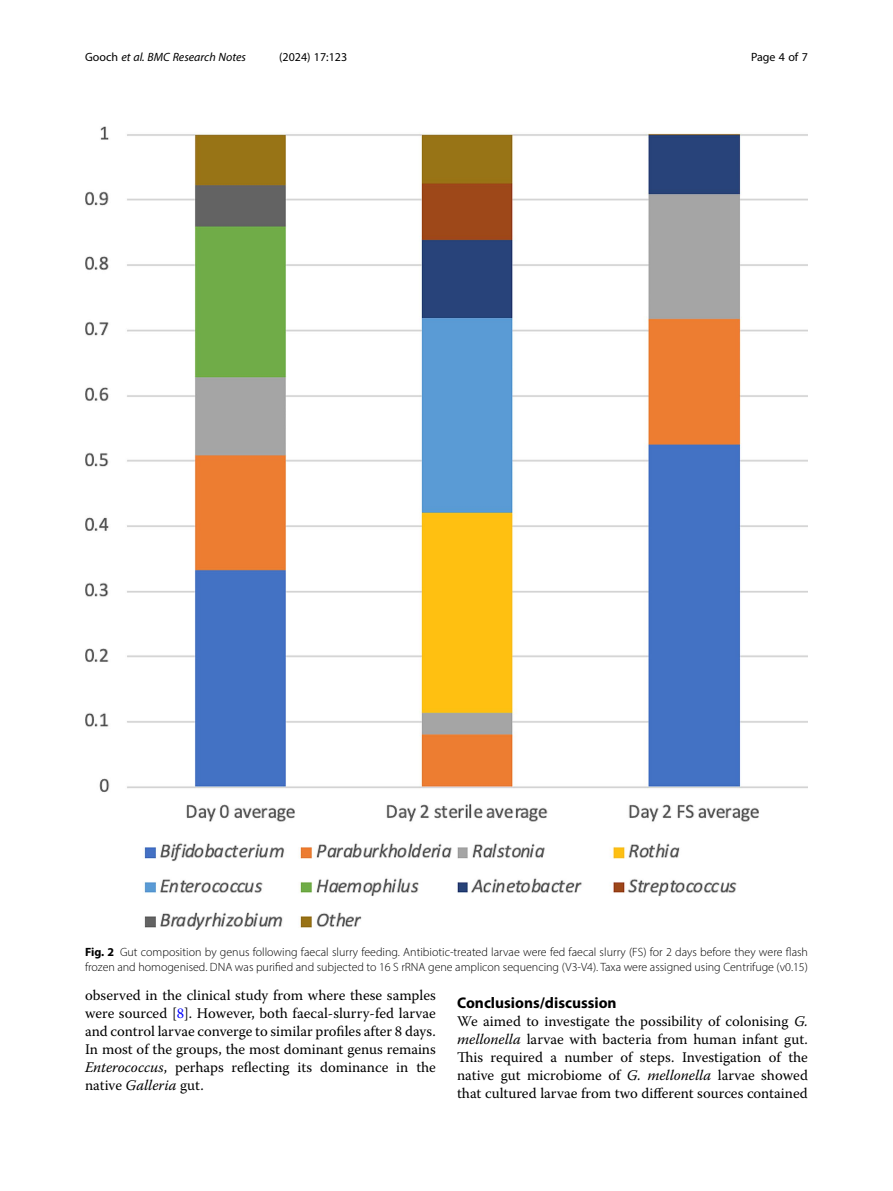
<style>
.page{position:relative;width:893px;height:1191px;background:#fff}
.page>*{position:absolute;margin:0;border:0;box-sizing:border-box;transform-origin:0 0}
.Head_1{font:700 15.45px "Myriad Pro";color:#000}
.Formalpara_RuninHead{font:14.7px/18px "Warnock Pro";color:#000;text-align:justify}
.Body_Text{font:14.7px/18px "Warnock Pro";color:#000;text-align:justify}
.Figure_Caption{font:300 12px/15px "Myriad Pro";color:#000}
.t1{font:italic 12px "Myriad Pro";color:#000}
.t2{font:12px "Myriad Pro";color:#000}
.s1{font-style:normal}
.s2{font-weight:700}
.s3{color:#00f}
.s4{font-style:italic}
</style>
<div class="page">
<img style="left:85px;top:126px;width:723px;height:803px">
<p class="t1" style="left:85px;top:50px;width:163px"><span class="s1">Gooch</span> et al. BMC Research Notes</p>
<p class="t2" style="left:279px;top:50px;width:70px">(2024) 17:123</p>
<p class="t2" style="left:751px;top:50px;width:58px">Page 4 of 7</p>
<p class="Figure_Caption" style="left:85px;top:944px;width:724px"><span class="s2">Fig. 2</span> Gut composition by genus following faecal slurry feeding. Antibiotic-treated larvae were fed faecal slurry (FS) for 2 days before they were flash frozen and homogenised. DNA was purified and subjected to 16 S rRNA gene amplicon sequencing (V3-V4). Taxa were assigned using Centrifuge (v0.15)</p>
<p class="Formalpara_RuninHead" style="left:85px;top:986px;width:352px">observed in the clinical study from where these samples were sourced [<span class="s3">8</span>]. However, both faecal-slurry-fed larvae and control larvae converge to similar profiles after 8 days.<br>In most of the groups, the most dominant genus remains <span class="s4">Enterococcus</span>, perhaps reflecting its dominance in the native <span class="s4">Galleria</span> gut.</p>
<p class="Head_1" style="left:457px;top:993px;width:161px">Conclusions/discussion</p>
<p class="Body_Text" style="left:457px;top:1012px;width:352px">We aimed to investigate the possibility of colonising <span class="s4">G. mellonella</span> larvae with bacteria from human infant gut.<br>This required a number of steps. Investigation of the native gut microbiome of <span class="s4">G. mellonella</span> larvae showed that cultured larvae from two different sources contained</p>
</div>
